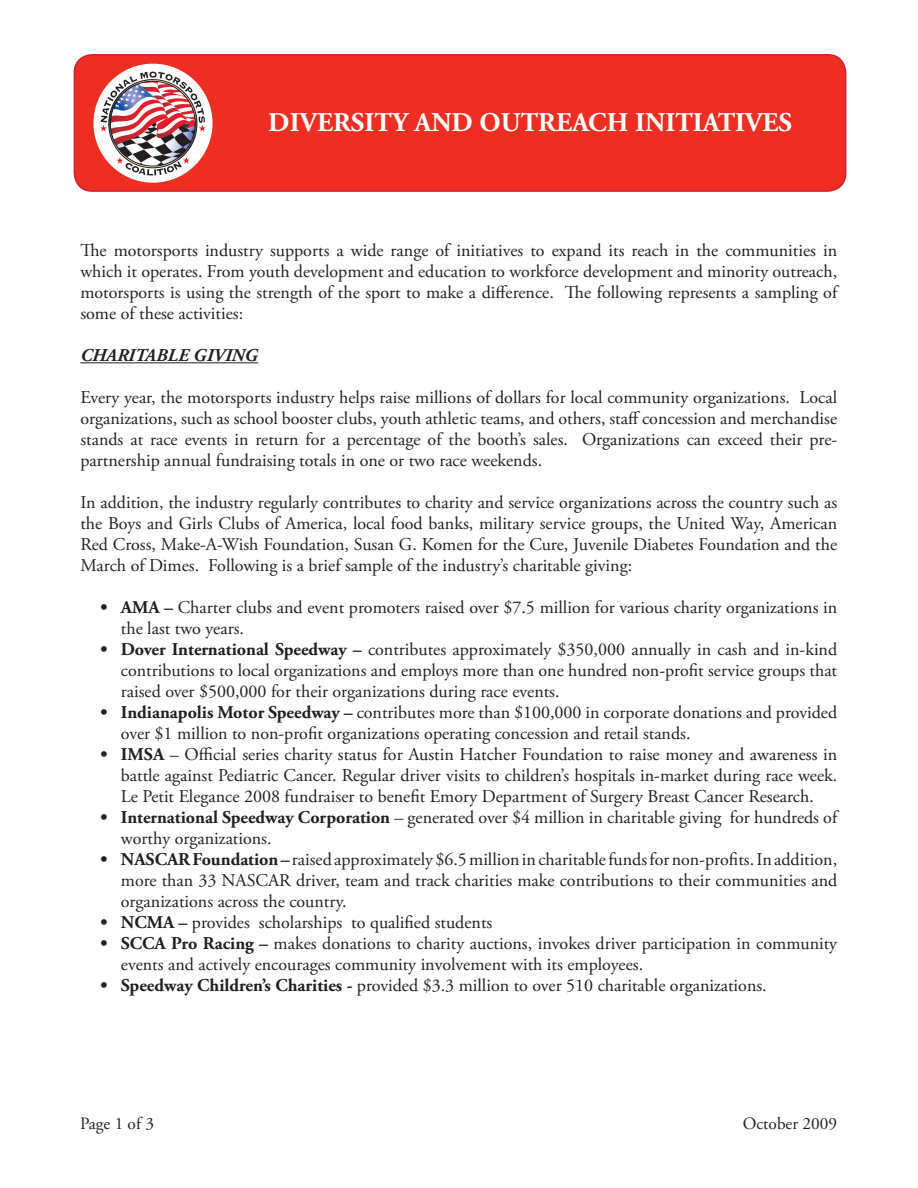
<style>
.page{position:relative;width:918px;height:1188px;background:#fff}
.page>*{position:absolute;margin:0;border:0;box-sizing:border-box;transform-origin:0 0}
.t1{font:700 27px "Adobe Garamond Pro";color:#fff}
.t2{font:18px/21px "Adobe Garamond Pro";color:#231f20;text-align:justify}
.t3{font:italic 700 18px "Adobe Garamond Pro";color:#231f20}
.t4{font:17.25px "Adobe Garamond Pro";color:#231f20}
.s1{font-weight:700}
</style>
<div class="page">
<div style="left:74px;top:55px;width:772px;height:136px;background:#ee2e22;border-radius:18px"></div>
<div style="left:74px;top:54px;width:772px;height:138px;border:2px solid #ce1f36;border-radius:18px"></div>
<div style="left:94px;top:64px;width:118px;height:118px;background:#fff;border-radius:50%"></div>
<div style="left:93px;top:64px;width:120px;height:119px;border:2px solid #fff;border-radius:50%"></div>
<img style="left:100px;top:72px;width:106px;height:104px">
<hr style="left:80px;top:362px;width:178px;height:1px;background:#231f20">
<h1 class="t1" style="left:268px;top:107px;width:525px">DIVERSITY AND OUTREACH INITIATIVES</h1>
<p class="t2" style="left:80px;top:240px;width:758px">The motorsports industry supports a wide range of initiatives to expand its reach in the communities in which it operates. From youth development and education to workforce development and minority outreach, motorsports is using the strength of the sport to make a difference. The following represents a sampling of some of these activities:</p>
<p class="t3" style="left:80px;top:345px;width:179px">CHARITABLE GIVING</p>
<p class="t2" style="left:80px;top:387px;width:758px">Every year, the motorsports industry helps raise millions of dollars for local community organizations. Local organizations, such as school booster clubs, youth athletic teams, and others, staff concession and merchandise stands at race events in return for a percentage of the booth’s sales. Organizations can exceed their pre&shy;partnership annual fundraising totals in one or two race weekends.</p>
<p class="t2" style="left:80px;top:493px;width:758px">In addition, the industry regularly contributes to charity and service organizations across the country such as the Boys and Girls Clubs of America, local food banks, military service groups, the United Way, American Red Cross, Make-A-Wish Foundation, Susan G. Komen for the Cure, Juvenile Diabetes Foundation and the March of Dimes. Following is a brief sample of the industry’s charitable giving:</p>
<p class="t2" style="left:121px;top:598px;width:718px;text-indent:-20px"><span class="s1">• AMA –</span> Charter clubs and event promoters raised over $7.5 million for various charity organizations in the last two years.</p>
<p class="t2" style="left:121px;top:640px;width:718px;text-indent:-20px"><span class="s1">• Dover International Speedway –</span> contributes approximately $350,000 annually in cash and in-kind contributions to local organizations and employs more than one hundred non-profit service groups that raised over $500,000 for their organizations during race events.</p>
<p class="t2" style="left:121px;top:703px;width:718px;text-indent:-20px"><span class="s1">• Indianapolis Motor Speedway –</span> contributes more than $100,000 in corporate donations and provided over $1 million to non-profit organizations operating concession and retail stands.</p>
<p class="t2" style="left:121px;top:745px;width:718px;text-indent:-20px"><span class="s1">• IMSA</span> – Official series charity status for Austin Hatcher Foundation to raise money and awareness in battle against Pediatric Cancer. Regular driver visits to children’s hospitals in-market during race week.<br>Le Petit Elegance 2008 fundraiser to benefit Emory Department of Surgery Breast Cancer Research.</p>
<p class="t2" style="left:121px;top:808px;width:718px;text-indent:-20px"><span class="s1">• International Speedway Corporation</span> – generated over $4 million in charitable giving for hundreds of worthy organizations.</p>
<p class="t2" style="left:121px;top:850px;width:718px;text-indent:-20px"><span class="s1">• NASCAR Foundation –</span> raised approximately $6.5 million in charitable funds for non-profits. In addition, more than 33 NASCAR driver, team and track charities make contributions to their communities and organizations across the country.</p>
<p class="t2" style="left:101px;top:913px;width:393px"><span class="s1">• NCMA –</span> provides scholarships to qualified students</p>
<p class="t2" style="left:121px;top:934px;width:718px;text-indent:-20px"><span class="s1">• SCCA Pro Racing –</span> makes donations to charity auctions, invokes driver participation in community events and actively encourages community involvement with its employees.</p>
<p class="t2" style="left:101px;top:976px;width:668px"><span class="s1">• Speedway Children’s Charities -</span> provided $3.3 million to over 510 charitable organizations.</p>
<p class="t4" style="left:80px;top:1113px;width:75px">Page 1 of 3</p>
<p class="t4" style="left:743px;top:1113px;width:96px">October 2009</p>
</div>
